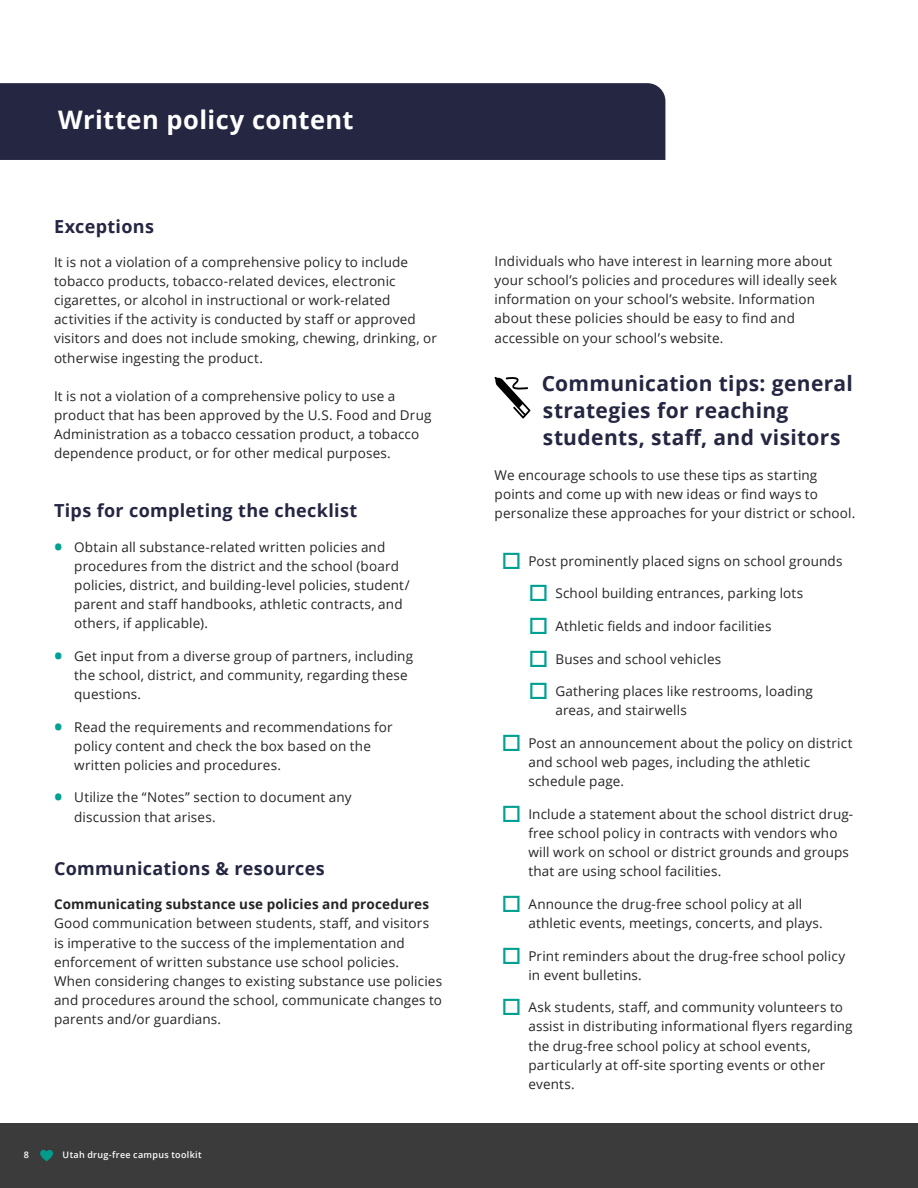
<style>
.page{position:relative;width:918px;height:1188px;background:#fff}
.page>*{position:absolute;margin:0;border:0;box-sizing:border-box;transform-origin:0 0}
.t1{font:700 25.5px "Open Sans";letter-spacing:.015em;color:#fff}
.t2{font:700 21px/27px "Open Sans";letter-spacing:.015em;color:#242642}
.t3{font:700 18px "Open Sans";letter-spacing:.015em;color:#242642}
.t4{font:13.5px/19.2px "Open Sans";letter-spacing:.01em;color:#252525}
.t5{font:700 13.5px "Open Sans";letter-spacing:.01em;color:#252525}
.t6{font:600 9px "Open Sans";letter-spacing:.035em;color:#fff}
.s1{font-weight:700;font-size:22.5px;color:#00a192}
</style>
<div class="page">
<div style="left:0;top:83px;width:665px;height:77px;background:#242642"></div>
<div style="left:0;top:1123px;width:918px;height:65px;background:#3b3b3b"></div>
<svg style="left:40px;top:1150px;width:13px;height:11px"></svg>
<svg style="left:495px;top:377px;width:35px;height:41px"></svg>
<h1 class="t1" style="left:58px;top:102px;width:297px">Written policy content</h1>
<h3 class="t3" style="left:54px;top:214px;width:102px">Exceptions</h3>
<p class="t4" style="left:54px;top:252px;width:384px">It is not a violation of a comprehensive policy to include tobacco products, tobacco-related devices, electronic cigarettes, or alcohol in instructional or work-related activities if the activity is conducted by staff or approved visitors and does not include smoking, chewing, drinking, or otherwise ingesting the product.</p>
<p class="t4" style="left:54px;top:386px;width:379px">It is not a violation of a comprehensive policy to use a product that has been approved by the U.S. Food and Drug Administration as a tobacco cessation product, a tobacco dependence product, or for other medical purposes.</p>
<h3 class="t3" style="left:54px;top:498px;width:305px">Tips for completing the checklist</h3>
<p class="t4" style="left:74px;top:537px;width:337px;text-indent:-20px"><span class="s1">•</span> Obtain all substance-related written policies and procedures from the district and the school (board policies, district, and building-level policies, student/ parent and staff handbooks, athletic contracts, and others, if applicable).</p>
<p class="t4" style="left:74px;top:646px;width:340px;text-indent:-20px"><span class="s1">•</span> Get input from a diverse group of partners, including the school, district, and community, regarding these questions.</p>
<p class="t4" style="left:74px;top:717px;width:320px;text-indent:-20px"><span class="s1">•</span> Read the requirements and recommendations for policy content and check the box based on the written policies and procedures.</p>
<p class="t4" style="left:74px;top:788px;width:279px;text-indent:-20px"><span class="s1">•</span> Utilize the “Notes” section to document any discussion that arises.</p>
<h3 class="t3" style="left:54px;top:856px;width:272px">Communications &amp; resources</h3>
<p class="t5" style="left:54px;top:895px;width:377px">Communicating substance use policies and procedures</p>
<p class="t4" style="left:54px;top:914px;width:390px">Good communication between students, staff, and visitors is imperative to the success of the implementation and enforcement of written substance use school policies.<br>When considering changes to existing substance use policies and procedures around the school, communicate changes to parents and/or guardians.</p>
<p class="t6" style="left:24px;top:1148px;width:7px">8</p>
<p class="t6" style="left:63px;top:1148px;width:141px">Utah drug-free campus toolkit</p>
<p class="t4" style="left:495px;top:251px;width:344px">Individuals who have interest in learning more about your school’s policies and procedures will ideally seek information on your school’s website. Information about these policies should be easy to find and accessible on your school’s website.</p>
<h2 class="t2" style="left:542px;top:369px;width:313px">Communication tips: general strategies for reaching students, staff, and visitors</h2>
<p class="t4" style="left:495px;top:465px;width:362px">We encourage schools to use these tips as starting points and come up with new ideas or find ways to personalize these approaches for your district or school.</p>
<p class="t4" style="left:528px;top:551px;width:316px">Post prominently placed signs on school grounds</p>
<p class="t4" style="left:555px;top:583px;width:249px">School building entrances, parking lots</p>
<p class="t4" style="left:555px;top:616px;width:218px">Athletic fields and indoor facilities</p>
<p class="t4" style="left:555px;top:649px;width:167px">Buses and school vehicles</p>
<p class="t4" style="left:555px;top:681px;width:259px">Gathering places like restrooms, loading areas, and stairwells</p>
<p class="t4" style="left:528px;top:733px;width:326px">Post an announcement about the policy on district and school web pages, including the athletic schedule page.</p>
<p class="t4" style="left:528px;top:804px;width:326px">Include a statement about the school district drug&shy;free school policy in contracts with vendors who will work on school or district grounds and groups that are using school facilities.</p>
<p class="t4" style="left:528px;top:894px;width:296px">Announce the drug-free school policy at all athletic events, meetings, concerts, and plays.</p>
<p class="t4" style="left:528px;top:946px;width:318px">Print reminders about the drug-free school policy in event bulletins.</p>
<p class="t4" style="left:528px;top:997px;width:326px">Ask students, staff, and community volunteers to assist in distributing informational flyers regarding the drug-free school policy at school events, particularly at off-site sporting events or other events.</p>
</div>
